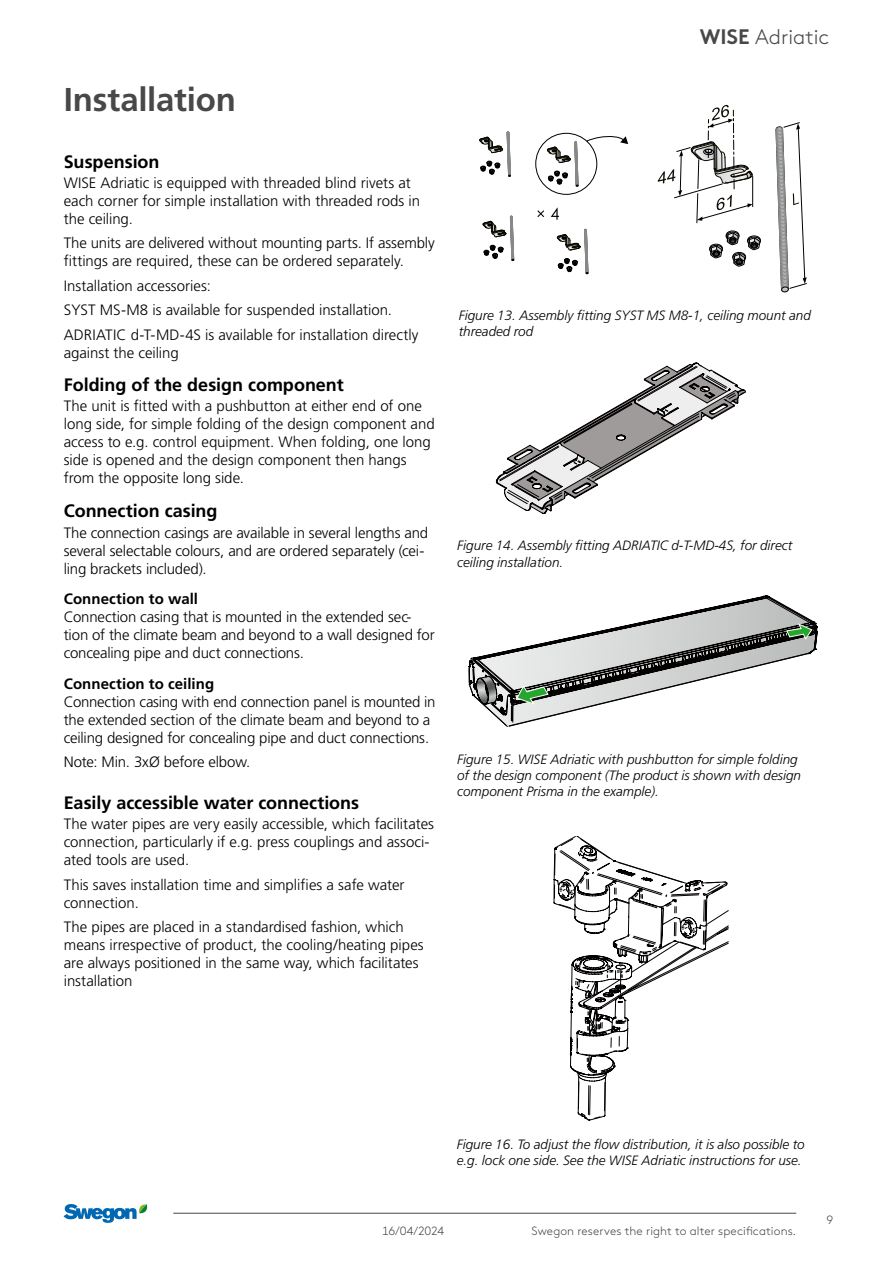
<style>
.page{position:relative;width:893px;height:1263px;background:#fff}
.page>*{position:absolute;margin:0;border:0;box-sizing:border-box;transform-origin:0 0}
.t1{font:700 33px "Frutiger LT Pro";letter-spacing:-.005em;color:#474847}
.t2{font:300 21px "Swegon Brown";color:#474847}
.t3{font:700 18px "Frutiger LT Pro";color:#000}
.t4{font:300 15px/18px "Frutiger LT Pro";letter-spacing:-.005em;color:#000}
.t5{font:700 15px "Frutiger LT Pro";letter-spacing:.005em;color:#000}
.t6{font:italic 300 13.5px/16.2px "Frutiger LT Pro";color:#000}
.t7{font:300 12px "Swegon Brown";letter-spacing:.005em;color:#474847}
.s1{font-weight:700}
</style>
<div class="page">
<svg style="left:775px;top:122px;width:32px;height:170px"></svg>
<svg style="left:537px;top:210px;width:7px;height:7px"></svg>
<svg style="left:551px;top:208px;width:8px;height:12px"></svg>
<svg style="left:658px;top:105px;width:95px;height:119px"></svg>
<svg style="left:709px;top:231px;width:52px;height:36px"></svg>
<svg style="left:535px;top:132px;width:93px;height:63px"></svg>
<svg style="left:479px;top:132px;width:32px;height:45px"></svg>
<svg style="left:557px;top:229px;width:31px;height:45px"></svg>
<svg style="left:483px;top:216px;width:31px;height:45px"></svg>
<svg style="left:469px;top:595px;width:348px;height:132px"></svg>
<svg style="left:496px;top:362px;width:250px;height:152px"></svg>
<svg style="left:553px;top:836px;width:176px;height:285px"></svg>
<hr style="left:173px;top:1213px;width:623px;height:1px;background:#474847">
<svg style="left:64px;top:1204px;width:84px;height:19px"></svg>
<h1 class="t1" style="left:64px;top:80px;width:174px">Installation</h1>
<p class="t3" style="left:64px;top:151px;width:97px">Suspension</p>
<p class="t4" style="left:64px;top:174px;width:358px">WISE Adriatic is equipped with threaded blind rivets at each corner for simple installation with threaded rods in the ceiling.</p>
<p class="t4" style="left:64px;top:234px;width:373px">The units are delivered without mounting parts. If assembly fittings are required, these can be ordered separately.</p>
<p class="t4" style="left:64px;top:274px;width:356px;line-height:24.3px">Installation accessories:<br>SYST MS-M8 is available for suspended installation.<br>ADRIATIC d-T-MD-4S is available for installation directly</p>
<p class="t4" style="left:64px;top:343px;width:117px">against the ceiling</p>
<p class="t3" style="left:64px;top:374px;width:281px">Folding of the design component</p>
<p class="t4" style="left:64px;top:397px;width:372px">The unit is fitted with a pushbutton at either end of one long side, for simple folding of the design component and access to e.g. control equipment. When folding, one long side is opened and the design component then hangs from the opposite long side.</p>
<p class="t3" style="left:64px;top:500px;width:155px">Connection casing</p>
<p class="t4" style="left:64px;top:523px;width:366px">The connection casings are available in several lengths and several selectable colours, and are ordered separately (cei&shy;ling brackets included).</p>
<p class="t5" style="left:64px;top:590px;width:136px">Connection to wall</p>
<p class="t4" style="left:64px;top:608px;width:372px">Connection casing that is mounted in the extended sec&shy;tion of the climate beam and beyond to a wall designed for concealing pipe and duct connections.</p>
<p class="t5" style="left:64px;top:675px;width:152px">Connection to ceiling</p>
<p class="t4" style="left:64px;top:693px;width:373px">Connection casing with end connection panel is mounted in the extended section of the climate beam and beyond to a ceiling designed for concealing pipe and duct connections.</p>
<p class="t4" style="left:64px;top:753px;width:188px">Note: Min. 3xØ before elbow.</p>
<p class="t3" style="left:64px;top:792px;width:297px">Easily accessible water connections</p>
<p class="t4" style="left:64px;top:815px;width:372px">The water pipes are very easily accessible, which facilitates connection, particularly if e.g. press couplings and associ&shy;ated tools are used.</p>
<p class="t4" style="left:64px;top:875px;width:342px">This saves installation time and simplifies a safe water connection.</p>
<p class="t4" style="left:64px;top:918px;width:361px">The pipes are placed in a standardised fashion, which means irrespective of product, the cooling/heating pipes are always positioned in the same way, which facilitates installation</p>
<h2 class="t2" style="left:700px;top:22px;width:131px"><span class="s1">WISE</span> Adriatic</h2>
<p class="t6" style="left:459px;top:308px;width:354px">Figure 13. Assembly fitting SYST MS M8-1, ceiling mount and threaded rod</p>
<p class="t6" style="left:457px;top:538px;width:337px">Figure 14. Assembly fitting ADRIATIC d-T-MD-4S, for direct ceiling installation.</p>
<p class="t6" style="left:457px;top:751px;width:345px">Figure 15. WISE Adriatic with pushbutton for simple folding of the design component (The product is shown with design component Prisma in the example).</p>
<p class="t6" style="left:457px;top:1136px;width:349px">Figure 16. To adjust the flow distribution, it is also possible to e.g. lock one side. See the WISE Adriatic instructions for use.</p>
<p class="t7" style="left:382px;top:1221px;width:64px">16/04/2024</p>
<p class="t7" style="left:532px;top:1221px;width:266px">Swegon reserves the right to alter specifications.</p>
<p class="t7" style="left:827px;top:1211px;width:8px">9</p>
</div>
